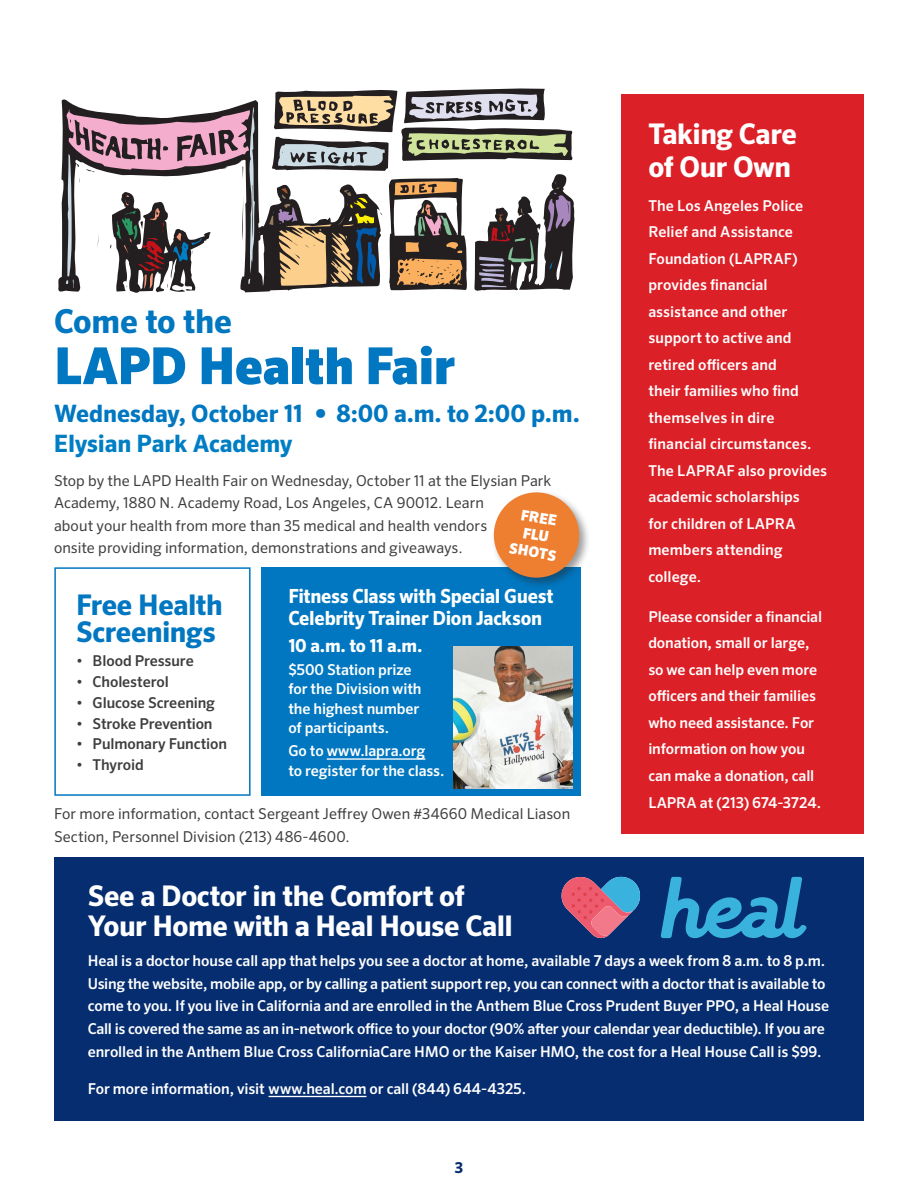
<style>
.page{position:relative;width:918px;height:1188px;background:#fff}
.page>*{position:absolute;margin:0;border:0;box-sizing:border-box;transform-origin:0 0}
.t1{font:900 51px "Sero Pro";letter-spacing:-.01em;color:#0077c0}
.t2{font:700 33px "Sero Pro";letter-spacing:-.005em;color:#0077c0}
.t3{font:700 28.5px/30px "Sero Pro";letter-spacing:-.015em;color:#fff}
.t4{font:700 28.5px/27px "Sero Pro";letter-spacing:-.015em;color:#0077c0}
.t5{font:700 24px/30.3px "Sero Pro";letter-spacing:-.005em;color:#0077c0}
.t6{font:700 19.5px/22.5px "Sero Pro";letter-spacing:-.015em;color:#fff}
.t7{font:700 18px "Sero Pro";color:#fff}
.t8{font:500 15px/26.5px "Sero Pro";letter-spacing:-.005em;color:#fff}
.t9{font:15px/22.5px "Sero Pro";letter-spacing:.005em;color:#3e3e3f}
.t10{font:500 15px "Sero Pro";letter-spacing:-.005em;color:#3e3e3f}
.t11{font:700 15px "Sero Pro";color:#052d6f}
.t12{font:900 14.7px/17.4px "Sero Pro";color:#fff;text-align:center}
.s1{font-size:33px}
.s2{color:#007ec4}
</style>
<div class="page">
<div style="left:54px;top:857px;width:810px;height:263px;background:#052d6f"></div>
<hr style="left:269px;top:1096px;width:97px;height:1px;background:#fff">
<div style="left:621px;top:94px;width:243px;height:740px;background:#dc2027"></div>
<div style="left:261px;top:567px;width:319px;height:229px;background:#0077c0"></div>
<hr style="left:327px;top:758px;width:98px;height:2px;background:#fff">
<div style="left:54px;top:567px;width:197px;height:229px;border:2px solid #0077c0"></div>
<img style="left:453px;top:647px;width:120px;height:141px">
<svg style="left:58px;top:99px;width:8px;height:193px"></svg>
<svg style="left:66px;top:88px;width:509px;height:205px"></svg>
<div style="left:491px;top:490px;width:100px;height:100px;background:#231f20;opacity:.45"></div>
<svg style="left:491px;top:490px;width:92px;height:91px"></svg>
<svg style="left:661px;top:877px;width:146px;height:62px"></svg>
<svg style="left:561px;top:876px;width:80px;height:62px"></svg>
<h2 class="t2" style="left:54px;top:301px;width:180px">Come to the</h2>
<h1 class="t1" style="left:54px;top:334px;width:402px">LAPD Health Fair</h1>
<h3 class="t5" style="left:54px;top:399px;width:527px">Wednesday, October 11 <span class="s1">•</span> 8:00 a.m. to 2:00 p.m.<br><span class="s2">Elysian Park Academy</span></h3>
<p class="t9" style="left:54px;top:469px;width:499px">Stop by the LAPD Health Fair on Wednesday, October 11 at the Elysian Park Academy, 1880 N. Academy Road, Los Angeles, CA 90012. Learn<br>about your health from more than 35 medical and health vendors<br>onsite providing information, demonstrations and giveaways.</p>
<p class="t12" style="left:517px;top:505px;width:49px;rotate:10deg">FREE<br>FLU<br>SHOTS</p>
<h3 class="t4" style="left:76px;top:592px;width:148px">Free Health<br>Screenings</h3>
<p class="t10" style="left:76px;top:652px;width:119px">• Blood Pressure</p>
<p class="t10" style="left:76px;top:673px;width:94px">• Cholesterol</p>
<p class="t10" style="left:76px;top:693px;width:140px">• Glucose Screening</p>
<p class="t10" style="left:76px;top:714px;width:138px">• Stroke Prevention</p>
<p class="t10" style="left:76px;top:735px;width:152px">• Pulmonary Function</p>
<p class="t10" style="left:76px;top:756px;width:69px">• Thyroid</p>
<h3 class="t6" style="left:288px;top:585px;width:267px">Fitness Class with Special Guest<br>Celebrity Trainer Dion Jackson</h3>
<p class="t7" style="left:288px;top:634px;width:136px">10 a.m. to 11 a.m.</p>
<p class="t8" style="left:288px;top:659px;width:135px;line-height:19.5px">$500 Station prize for the Division with the highest number of participants.</p>
<p class="t8" style="left:288px;top:741px;width:158px;line-height:19.5px">Go to www.lapra.org<br>to register for the class.</p>
<p class="t9" style="left:54px;top:803px;width:518px">For more information, contact Sergeant Jeffrey Owen #34660 Medical Liason<br>Section, Personnel Division (213) 486-4600.</p>
<h3 class="t3" style="left:648px;top:117px;width:150px;line-height:33.6px">Taking Care of Our Own</h3>
<p class="t8" style="left:648px;top:192px;width:180px">The Los Angeles Police<br>Relief and Assistance<br>Foundation (LAPRAF) provides financial assistance and other support to active and retired officers and<br>their families who find themselves in dire financial circumstances.<br>The LAPRAF also provides academic scholarships<br>for children of LAPRA members attending college.</p>
<p class="t8" style="left:648px;top:603px;width:175px">Please consider a financial donation, small or large, so we can help even more officers and their families who need assistance. For information on how you can make a donation, call<br>LAPRA at (213) 674-3724.</p>
<h3 class="t3" style="left:88px;top:881px;width:427px">See a Doctor in the Comfort of<br>Your Home with a Heal House Call</h3>
<p class="t8" style="left:88px;top:949px;width:743px;line-height:22.8px">Heal is a doctor house call app that helps you see a doctor at home, available 7 days a week from 8 a.m. to 8 p.m.<br>Using the website, mobile app, or by calling a patient support rep, you can connect with a doctor that is available to come to you. If you live in California and are enrolled in the Anthem Blue Cross Prudent Buyer PPO, a Heal House Call is covered the same as an in-network office to your doctor (90% after your calendar year deductible). If you are enrolled in the Anthem Blue Cross CaliforniaCare HMO or the Kaiser HMO, the cost for a Heal House Call is $99.</p>
<p class="t8" style="left:88px;top:1075px;width:440px">For more information, visit www.heal.com or call (844) 644-4325.</p>
<p class="t11" style="left:455px;top:1158px;width:10px">3</p>
</div>
